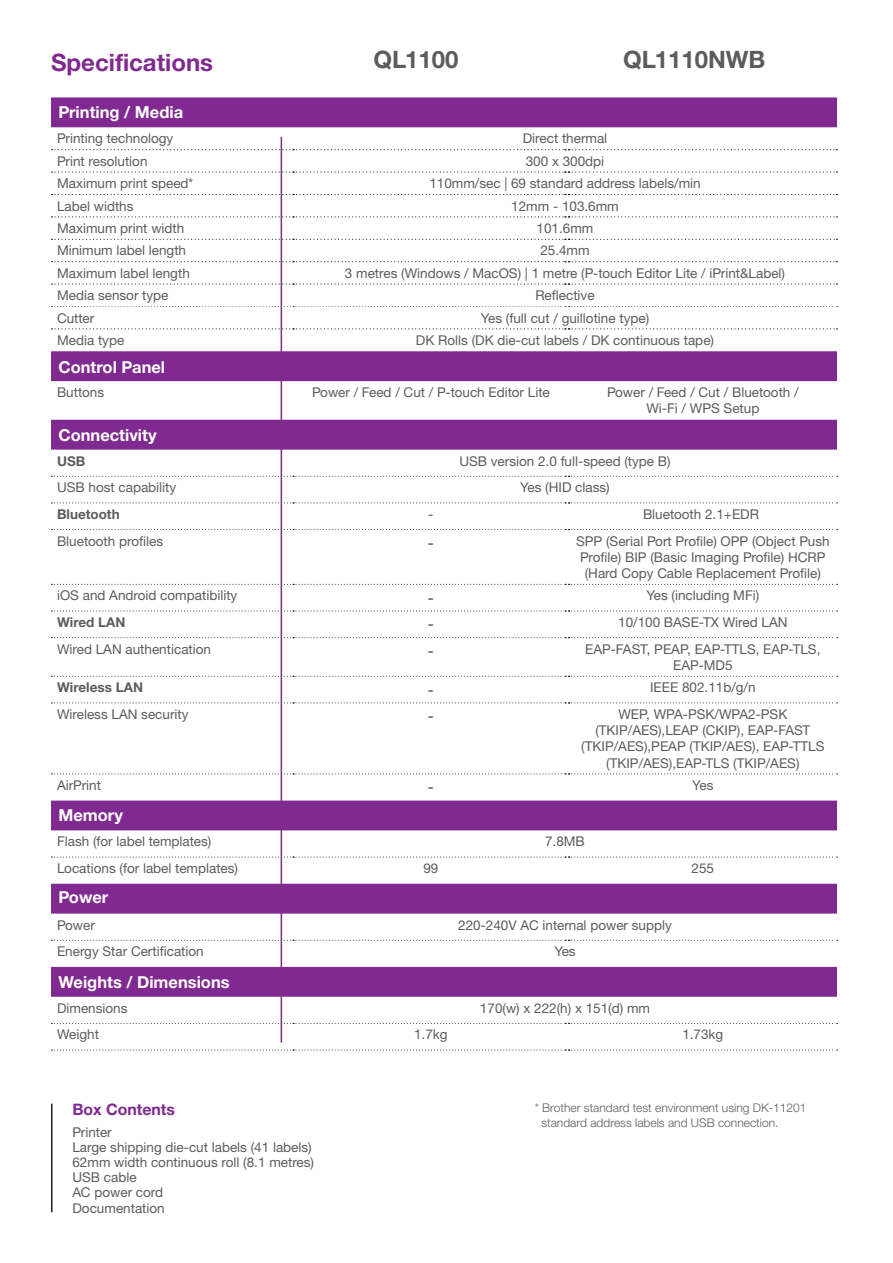
<style>
.page{position:relative;width:893px;height:1263px;background:#fff}
.page>*{position:absolute;margin:0;border:0;box-sizing:border-box;transform-origin:0 0}
.t1{font:700 24px "Helvetica Neue LTW1 G";color:#5c5c5f}
.t2{font:700 24px "Helvetica Neue LTW1 G";color:#802990}
.t3{font:300 18px "Helvetica Neue LTW1 G";color:#231f20}
.t4{font:700 16.5px "Helvetica Neue LTW1 G";color:#fff}
.t5{font:700 15.9px "Helvetica Neue LTW1 G";color:#802990}
.t6{font:13.5px/16.2px "Helvetica Neue LTW1 G";color:#5c5c5f;text-align:center}
.t7{font:700 13.5px "Helvetica Neue LTW1 G";color:#5c5c5f}
.t8{font:300 12px/15px "Helvetica Neue LTW1 G";color:#5c5c5f}
</style>
<div class="page">
<div style="left:51px;top:97px;width:786px;height:30px;background:#802990"></div>
<div style="left:51px;top:351px;width:786px;height:30px;background:#802990"></div>
<div style="left:51px;top:420px;width:786px;height:30px;background:#802990"></div>
<div style="left:51px;top:800px;width:786px;height:30px;background:#802990"></div>
<div style="left:51px;top:884px;width:786px;height:29px;background:#802990"></div>
<div style="left:51px;top:967px;width:786px;height:30px;background:#802990"></div>
<svg style="left:52px;top:149px;width:785px;height:1px"></svg>
<svg style="left:52px;top:284px;width:785px;height:1px"></svg>
<svg style="left:52px;top:172px;width:785px;height:1px"></svg>
<svg style="left:52px;top:194px;width:785px;height:1px"></svg>
<svg style="left:52px;top:216px;width:785px;height:1px"></svg>
<svg style="left:52px;top:239px;width:785px;height:1px"></svg>
<svg style="left:52px;top:261px;width:785px;height:1px"></svg>
<svg style="left:52px;top:328px;width:785px;height:1px"></svg>
<svg style="left:52px;top:306px;width:785px;height:1px"></svg>
<svg style="left:52px;top:476px;width:785px;height:1px"></svg>
<svg style="left:52px;top:502px;width:785px;height:1px"></svg>
<svg style="left:52px;top:529px;width:785px;height:1px"></svg>
<svg style="left:52px;top:584px;width:785px;height:1px"></svg>
<svg style="left:52px;top:610px;width:785px;height:1px"></svg>
<svg style="left:52px;top:637px;width:785px;height:1px"></svg>
<svg style="left:52px;top:676px;width:785px;height:1px"></svg>
<svg style="left:52px;top:702px;width:785px;height:1px"></svg>
<svg style="left:52px;top:773px;width:785px;height:1px"></svg>
<svg style="left:52px;top:857px;width:785px;height:1px"></svg>
<svg style="left:52px;top:940px;width:785px;height:1px"></svg>
<svg style="left:52px;top:1023px;width:785px;height:1px"></svg>
<svg style="left:52px;top:1049px;width:785px;height:1px"></svg>
<hr style="left:51px;top:1103px;width:2px;height:109px;background:#231f20">
<hr style="left:281px;top:137px;width:1px;height:905px;background:#802990">
<h1 class="t2" style="left:51px;top:48px;width:164px">Specifications</h1>
<h1 class="t1" style="left:374px;top:45px;width:86px">QL1100</h1>
<p class="t4" style="left:58px;top:102px;width:126px">Printing / Media</p>
<h1 class="t1" style="left:623px;top:45px;width:144px">QL1110NWB</h1>
<p class="t6" style="left:57px;top:130px;width:118px">Printing technology</p>
<p class="t6" style="left:523px;top:130px;width:86px">Direct thermal</p>
<p class="t6" style="left:57px;top:153px;width:92px">Print resolution</p>
<p class="t6" style="left:526px;top:153px;width:80px">300 x 300dpi</p>
<p class="t6" style="left:57px;top:175px;width:138px">Maximum print speed*</p>
<p class="t6" style="left:429px;top:175px;width:273px">110mm/sec | 69 standard address labels/min</p>
<p class="t6" style="left:57px;top:198px;width:78px">Label widths</p>
<p class="t6" style="left:511px;top:198px;width:109px">12mm - 103.6mm</p>
<p class="t6" style="left:57px;top:220px;width:129px">Maximum print width</p>
<p class="t6" style="left:537px;top:220px;width:58px">101.6mm</p>
<p class="t6" style="left:57px;top:242px;width:131px">Minimum label length</p>
<p class="t6" style="left:540px;top:242px;width:51px">25.4mm</p>
<p class="t6" style="left:57px;top:265px;width:134px">Maximum label length</p>
<p class="t6" style="left:345px;top:265px;width:442px">3 metres (Windows / MacOS) | 1 metre (P-touch Editor Lite / iPrint&amp;Label)</p>
<p class="t6" style="left:57px;top:287px;width:113px">Media sensor type</p>
<p class="t6" style="left:535px;top:287px;width:61px">Reflective</p>
<p class="t6" style="left:57px;top:309px;width:39px">Cutter</p>
<p class="t6" style="left:481px;top:309px;width:170px">Yes (full cut / guillotine type)</p>
<p class="t6" style="left:57px;top:332px;width:69px">Media type</p>
<p class="t6" style="left:416px;top:332px;width:300px">DK Rolls (DK die-cut labels / DK continuous tape)</p>
<p class="t6" style="left:57px;top:384px;width:49px">Buttons</p>
<p class="t6" style="left:312px;top:384px;width:239px">Power / Feed / Cut / P-touch Editor Lite</p>
<p class="t6" style="left:607px;top:384px;width:193px">Power / Feed / Cut / Bluetooth /<br>Wi-Fi / WPS Setup</p>
<p class="t7" style="left:57px;top:452px;width:30px">USB</p>
<p class="t6" style="left:459px;top:453px;width:213px">USB version 2.0 full-speed (type B)</p>
<p class="t6" style="left:57px;top:479px;width:121px">USB host capability</p>
<p class="t6" style="left:520px;top:479px;width:91px">Yes (HID class)</p>
<p class="t7" style="left:57px;top:506px;width:64px">Bluetooth</p>
<p class="t6" style="left:428px;top:506px;width:7px">-</p>
<p class="t6" style="left:643px;top:506px;width:117px">Bluetooth 2.1+EDR</p>
<p class="t6" style="left:57px;top:533px;width:108px">Bluetooth profiles</p>
<h2 class="t3" style="left:428px;top:531px;width:8px">-</h2>
<p class="t6" style="left:576px;top:533px;width:255px">SPP (Serial Port Profile) OPP (Object Push<br>Profile) BIP (Basic Imaging Profile) HCRP (Hard Copy Cable Replacement Profile)</p>
<p class="t6" style="left:57px;top:587px;width:182px">iOS and Android compatibility</p>
<h2 class="t3" style="left:428px;top:586px;width:8px">-</h2>
<p class="t6" style="left:646px;top:587px;width:114px">Yes (including MFi)</p>
<p class="t7" style="left:57px;top:614px;width:70px">Wired LAN</p>
<h2 class="t3" style="left:428px;top:613px;width:8px">-</h2>
<p class="t6" style="left:618px;top:614px;width:171px">10/100 BASE-TX Wired LAN</p>
<p class="t6" style="left:57px;top:641px;width:156px">Wired LAN authentication</p>
<h2 class="t3" style="left:428px;top:639px;width:8px">-</h2>
<p class="t6" style="left:585px;top:641px;width:237px">EAP-FAST, PEAP, EAP-TTLS, EAP-TLS,<br>EAP-MD5</p>
<p class="t7" style="left:57px;top:679px;width:88px">Wireless LAN</p>
<h2 class="t3" style="left:428px;top:678px;width:8px">-</h2>
<p class="t6" style="left:650px;top:679px;width:107px">IEEE 802.11b/g/n</p>
<p class="t6" style="left:57px;top:706px;width:133px">Wireless LAN security</p>
<h2 class="t3" style="left:428px;top:705px;width:8px">-</h2>
<p class="t6" style="left:581px;top:706px;width:245px">WEP, WPA-PSK/WPA2-PSK (TKIP/AES),LEAP (CKIP), EAP-FAST (TKIP/AES),PEAP (TKIP/AES), EAP-TTLS (TKIP/AES),EAP-TLS (TKIP/AES)</p>
<p class="t6" style="left:57px;top:777px;width:45px">AirPrint</p>
<h2 class="t3" style="left:428px;top:776px;width:8px">-</h2>
<p class="t6" style="left:692px;top:777px;width:23px">Yes</p>
<p class="t4" style="left:58px;top:357px;width:108px">Control Panel</p>
<p class="t4" style="left:58px;top:425px;width:100px">Connectivity</p>
<p class="t4" style="left:58px;top:805px;width:66px">Memory</p>
<p class="t6" style="left:57px;top:833px;width:156px">Flash (for label templates)</p>
<p class="t6" style="left:545px;top:833px;width:41px">7.8MB</p>
<p class="t6" style="left:57px;top:860px;width:182px">Locations (for label templates)</p>
<p class="t6" style="left:423px;top:860px;width:17px">99</p>
<p class="t6" style="left:692px;top:860px;width:24px">255</p>
<p class="t4" style="left:58px;top:887px;width:51px">Power</p>
<p class="t6" style="left:57px;top:917px;width:39px">Power</p>
<p class="t6" style="left:458px;top:917px;width:215px">220-240V AC internal power supply</p>
<p class="t6" style="left:57px;top:943px;width:148px">Energy Star Certification</p>
<p class="t6" style="left:554px;top:943px;width:23px">Yes</p>
<p class="t4" style="left:58px;top:971px;width:173px">Weights / Dimensions</p>
<p class="t6" style="left:57px;top:1000px;width:72px">Dimensions</p>
<p class="t6" style="left:480px;top:1000px;width:172px">170(w) x 222(h) x 151(d) mm</p>
<p class="t6" style="left:57px;top:1026px;width:43px">Weight</p>
<p class="t6" style="left:414px;top:1026px;width:35px">1.7kg</p>
<p class="t6" style="left:682px;top:1026px;width:43px">1.73kg</p>
<p class="t5" style="left:72px;top:1099px;width:104px">Box Contents</p>
<p class="t6" style="left:72px;top:1124px;width:243px;line-height:15.3px;text-align:left">Printer<br>Large shipping die-cut labels (41 labels)<br>62mm width continuous roll (8.1 metres)<br>USB cable<br>AC power cord<br>Documentation</p>
<p class="t8" style="left:541px;top:1100px;width:267px;text-indent:-7px">* Brother standard test environment using DK-11201 standard address labels and USB connection.</p>
</div>
